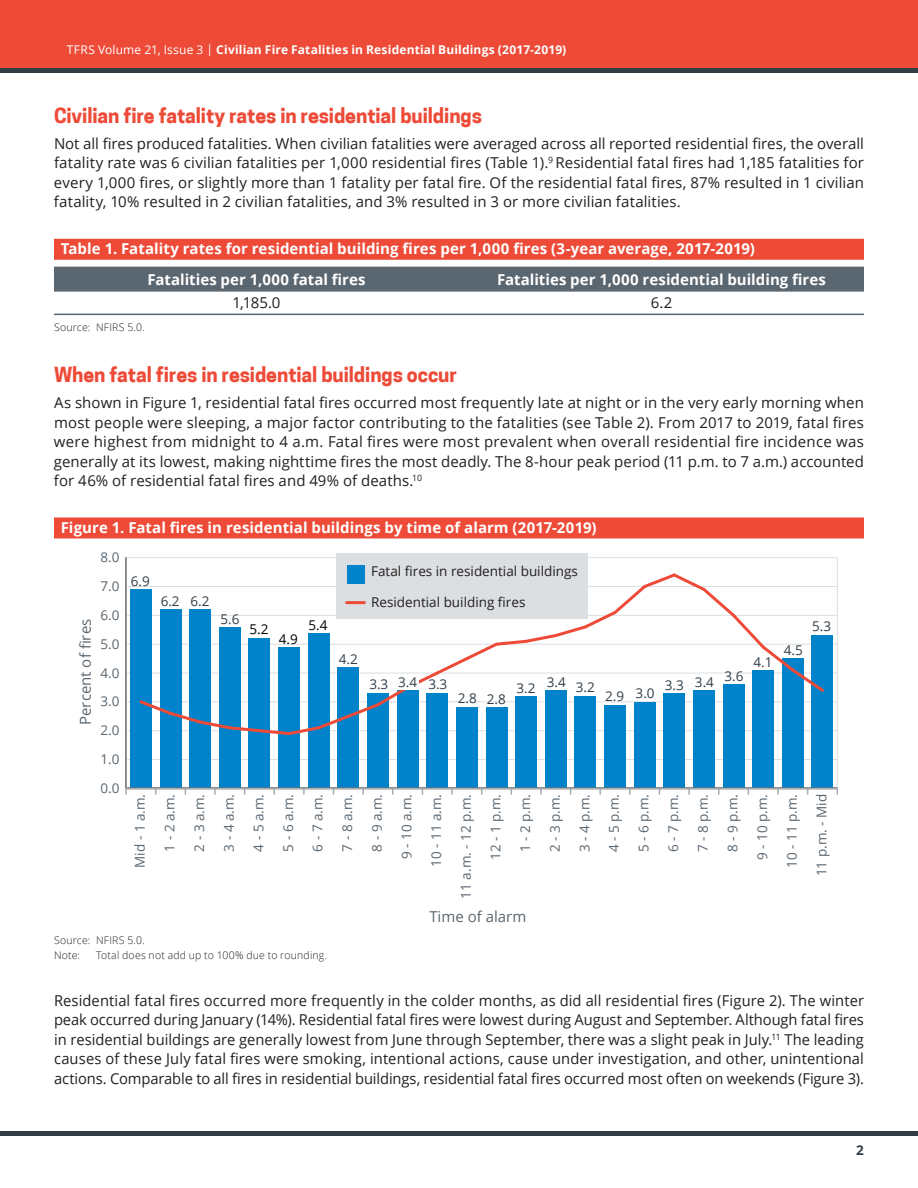
<style>
.page{position:relative;width:918px;height:1188px;background:#fff}
.page>*{position:absolute;margin:0;border:0;box-sizing:border-box;transform-origin:0 0}
.Subhead{font:700 19.5px "Coo Hew";letter-spacing:-.005em;color:#ed4b38}
.Body_Text{font:15px/19.5px "Open Sans";letter-spacing:.005em;color:#231f20;text-align:justify}
.Table_Title{font:700 15px "Open Sans";letter-spacing:.005em;color:#fff}
.Table_Header{font:700 15px "Open Sans";color:#fff}
.t1{font:15px "Open Sans";color:#5a6670}
.Table_text{font:15px "Open Sans";color:#231f20}
.t2{font:13.5px/29.7px "Open Sans";color:#5a6670;text-align:justify}
.t3{font:13.5px "Open Sans";color:#313e48}
.t4{font:13.5px "Open Sans";color:#231f20}
.t5{font:13.5px "Open Sans";color:#000}
.t6{font:700 13.5px "Open Sans";color:#313e48}
.t7{font:700 12px "Open Sans";letter-spacing:.015em;color:#fff}
.Table_notes{font:300 10.5px "Open Sans";letter-spacing:.02em;color:#231f20}
.s1{font-weight:400}
</style>
<div class="page">
<div style="left:0;top:0;width:918px;height:71px;background:#ed4b38"></div>
<hr style="left:0;top:68px;width:918px;height:4px;background:#313e48">
<hr style="left:0;top:1132px;width:918px;height:4px;background:#313e48">
<div style="left:54px;top:239px;width:810px;height:21px;background:#ed4b38"></div>
<div style="left:54px;top:517px;width:810px;height:21px;background:#ed4b38"></div>
<div style="left:54px;top:268px;width:810px;height:22px;background:#5a6670"></div>
<hr style="left:54px;top:267px;width:405px;height:1px;background:#5a6670">
<hr style="left:459px;top:267px;width:405px;height:1px;background:#5a6670">
<hr style="left:54px;top:290px;width:405px;height:2px;background:#5a6670">
<hr style="left:459px;top:290px;width:405px;height:2px;background:#5a6670">
<hr style="left:54px;top:314px;width:405px;height:1px;background:#5a6670">
<hr style="left:459px;top:314px;width:405px;height:1px;background:#5a6670">
<svg style="left:125px;top:557px;width:713px;height:232px"></svg>
<div style="left:130px;top:589px;width:22px;height:199px;background:#0083ca"></div>
<div style="left:160px;top:610px;width:21px;height:178px;background:#0083ca"></div>
<div style="left:190px;top:610px;width:21px;height:178px;background:#0083ca"></div>
<div style="left:219px;top:627px;width:21px;height:161px;background:#0083ca"></div>
<div style="left:249px;top:638px;width:21px;height:150px;background:#0083ca"></div>
<div style="left:278px;top:647px;width:22px;height:141px;background:#0083ca"></div>
<div style="left:308px;top:633px;width:21px;height:155px;background:#0083ca"></div>
<div style="left:338px;top:667px;width:21px;height:121px;background:#0083ca"></div>
<div style="left:367px;top:693px;width:22px;height:95px;background:#0083ca"></div>
<div style="left:397px;top:690px;width:21px;height:98px;background:#0083ca"></div>
<div style="left:427px;top:693px;width:21px;height:95px;background:#0083ca"></div>
<div style="left:456px;top:708px;width:22px;height:80px;background:#0083ca"></div>
<div style="left:486px;top:708px;width:21px;height:80px;background:#0083ca"></div>
<div style="left:515px;top:696px;width:22px;height:92px;background:#0083ca"></div>
<div style="left:545px;top:690px;width:21px;height:98px;background:#0083ca"></div>
<div style="left:575px;top:696px;width:21px;height:92px;background:#0083ca"></div>
<div style="left:604px;top:705px;width:22px;height:83px;background:#0083ca"></div>
<div style="left:634px;top:702px;width:21px;height:86px;background:#0083ca"></div>
<div style="left:664px;top:693px;width:21px;height:95px;background:#0083ca"></div>
<div style="left:693px;top:690px;width:22px;height:98px;background:#0083ca"></div>
<div style="left:723px;top:685px;width:21px;height:103px;background:#0083ca"></div>
<div style="left:753px;top:670px;width:21px;height:118px;background:#0083ca"></div>
<div style="left:782px;top:659px;width:22px;height:129px;background:#0083ca"></div>
<div style="left:812px;top:636px;width:21px;height:152px;background:#0083ca"></div>
<svg style="left:137px;top:571px;width:690px;height:166px"></svg>
<div style="left:398px;top:677px;width:21px;height:13px;background:#fff"></div>
<hr style="left:126px;top:788px;width:711px;height:1px;background:#a8acb1">
<hr style="left:125px;top:558px;width:2px;height:230px;background:#a8acb1">
<div style="left:336px;top:553px;width:252px;height:66px;background:#dbdfe2"></div>
<div style="left:347px;top:565px;width:17px;height:19px;background:#0083ca"></div>
<hr style="left:347px;top:601px;width:17px;height:3px;background:#ed4b38">
<p class="t7" style="left:67px;top:41px;width:501px"><span class="s1">TFRS Volume 21, Issue 3 |</span> Civilian Fire Fatalities in Residential Buildings (2017-2019)</p>
<p class="Subhead" style="left:54px;top:104px;width:429px">Civilian fire fatality rates in residential buildings</p>
<p class="Body_Text" style="left:54px;top:133px;width:812px">Not all fires produced fatalities. When civilian fatalities were averaged across all reported residential fires, the overall fatality rate was 6 civilian fatalities per 1,000 residential fires (Table 1).<sup>9</sup> Residential fatal fires had 1,185 fatalities for every 1,000 fires, or slightly more than 1 fatality per fatal fire. Of the residential fatal fires, 87% resulted in 1 civilian fatality, 10% resulted in 2 civilian fatalities, and 3% resulted in 3 or more civilian fatalities.</p>
<p class="Table_Title" style="left:61px;top:238px;width:696px">Table 1. Fatality rates for residential building fires per 1,000 fires (3-year average, 2017-2019)</p>
<p class="Table_Header" style="left:147px;top:269px;width:220px">Fatalities per 1,000 fatal fires</p>
<p class="Table_Header" style="left:497px;top:269px;width:330px">Fatalities per 1,000 residential building fires</p>
<p class="Table_text" style="left:232px;top:293px;width:50px">1,185.0</p>
<p class="Table_text" style="left:651px;top:293px;width:23px">6.2</p>
<p class="Table_notes" style="left:54px;top:320px;width:92px">Source: NFIRS 5.0.</p>
<p class="Subhead" style="left:54px;top:363px;width:404px">When fatal fires in residential buildings occur</p>
<p class="Body_Text" style="left:54px;top:393px;width:812px">As shown in Figure 1, residential fatal fires occurred most frequently late at night or in the very early morning when most people were sleeping, a major factor contributing to the fatalities (see Table 2). From 2017 to 2019, fatal fires were highest from midnight to 4 a.m. Fatal fires were most prevalent when overall residential fire incidence was generally at its lowest, making nighttime fires the most deadly. The 8-hour peak period (11 p.m. to 7 a.m.) accounted for 46% of residential fatal fires and 49% of deaths.<sup>10</sup></p>
<p class="Table_Title" style="left:61px;top:517px;width:537px">Figure 1. Fatal fires in residential buildings by time of alarm (2017-2019)</p>
<p class="t1" style="left:75px;top:725px;width:108px;rotate:-90deg">Percent of fires</p>
<p class="t2" style="left:100px;top:542px;width:21px">8.0</p>
<p class="t2" style="left:100px;top:571px;width:21px">7.0</p>
<p class="t2" style="left:100px;top:600px;width:21px">6.0</p>
<p class="t2" style="left:100px;top:629px;width:21px">5.0</p>
<p class="t2" style="left:100px;top:657px;width:21px">4.0</p>
<p class="t2" style="left:100px;top:686px;width:21px">3.0</p>
<p class="t2" style="left:100px;top:715px;width:21px">2.0</p>
<p class="t2" style="left:100px;top:744px;width:21px">1.0</p>
<p class="t2" style="left:100px;top:773px;width:21px">0.0</p>
<p class="t3" style="left:131px;top:572px;width:21px">6.9</p>
<p class="t3" style="left:161px;top:592px;width:50px">6.2 6.2</p>
<p class="t3" style="left:220px;top:610px;width:21px">5.6</p>
<p class="t5" style="left:250px;top:620px;width:21px">5.2</p>
<p class="t5" style="left:279px;top:630px;width:21px">4.9</p>
<p class="t5" style="left:308px;top:616px;width:21px">5.4</p>
<p class="t3" style="left:339px;top:650px;width:21px">4.2</p>
<p class="t4" style="left:371px;top:562px;width:208px">Fatal fires in residential buildings</p>
<p class="t4" style="left:371px;top:593px;width:156px">Residential building fires</p>
<p class="t3" style="left:369px;top:675px;width:80px">3.3 3.4 3.3</p>
<p class="t3" style="left:458px;top:689px;width:50px">2.8 2.8</p>
<p class="t3" style="left:517px;top:679px;width:21px">3.2</p>
<p class="t3" style="left:547px;top:675px;width:50px">3.4 3.2</p>
<p class="t3" style="left:605px;top:685px;width:51px">2.9 3.0</p>
<p class="t3" style="left:665px;top:673px;width:80px">3.3 3.4 3.6</p>
<p class="t3" style="left:753px;top:652px;width:21px">4.1</p>
<p class="t2" style="left:125px;top:868px;width:75px;rotate:-90deg">Mid - 1 a.m.</p>
<p class="t2" style="left:154px;top:852px;width:59px;rotate:-90deg">1 - 2 a.m.<br>2 - 3 a.m.<br>3 - 4 a.m.<br>4 - 5 a.m.<br>5 - 6 a.m.<br>6 - 7 a.m.<br>7 - 8 a.m.<br>8 - 9 a.m.</p>
<p class="t2" style="left:391px;top:859px;width:67px;rotate:-90deg">9 - 10 a.m.</p>
<p class="t2" style="left:421px;top:867px;width:75px;rotate:-90deg">10 - 11 a.m.</p>
<p class="t2" style="left:451px;top:899px;width:106px;rotate:-90deg">11 a.m. - 12 p.m.</p>
<p class="t2" style="left:480px;top:860px;width:68px;rotate:-90deg">12 - 1 p.m.</p>
<p class="t2" style="left:510px;top:852px;width:60px;rotate:-90deg">1 - 2 p.m.<br>2 - 3 p.m.<br>3 - 4 p.m.<br>4 - 5 p.m.<br>5 - 6 p.m.<br>6 - 7 p.m.<br>7 - 8 p.m.<br>8 - 9 p.m.</p>
<p class="t1" style="left:429px;top:907px;width:98px">Time of alarm</p>
<p class="t2" style="left:747px;top:860px;width:68px;rotate:-90deg">9 - 10 p.m.</p>
<p class="t3" style="left:784px;top:641px;width:21px">4.5</p>
<p class="t3" style="left:812px;top:617px;width:21px">5.3</p>
<p class="t2" style="left:777px;top:868px;width:75px;rotate:-90deg">10 - 11 p.m.</p>
<p class="t2" style="left:806px;top:876px;width:84px;rotate:-90deg">11 p.m. - Mid</p>
<p class="Table_notes" style="left:54px;top:933px;width:92px">Source: NFIRS 5.0.</p>
<p class="Table_notes" style="left:54px;top:948px;width:28px">Note:</p>
<p class="Table_notes" style="left:96px;top:948px;width:233px">Total does not add up to 100% due to rounding.</p>
<p class="Body_Text" style="left:54px;top:990px;width:812px">Residential fatal fires occurred more frequently in the colder months, as did all residential fires (Figure 2). The winter peak occurred during January (14%). Residential fatal fires were lowest during August and September. Although fatal fires in residential buildings are generally lowest from June through September, there was a slight peak in July.<sup>11</sup> The leading causes of these July fatal fires were smoking, intentional actions, cause under investigation, and other, unintentional actions. Comparable to all fires in residential buildings, residential fatal fires occurred most often on weekends (Figure 3).</p>
<p class="t6" style="left:856px;top:1141px;width:9px">2</p>
</div>
